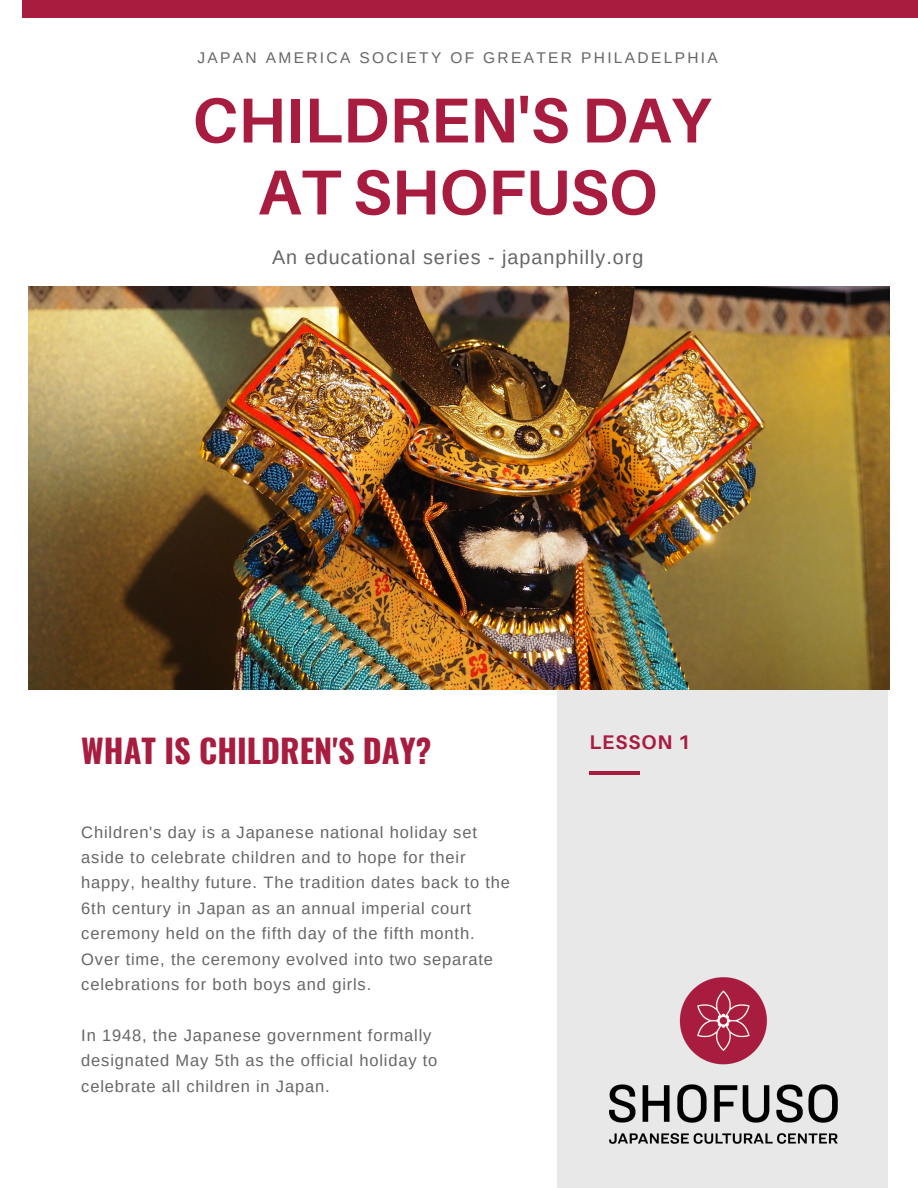
<style>
.page{position:relative;width:918px;height:1188px;background:#fff}
.page>*{position:absolute;margin:0;border:0;box-sizing:border-box;transform-origin:0 0}
.t1{font:700 63.45px/72px "Aileron";color:#a81d3f;text-align:center}
.t2{font:700 32.4px "Oswald";color:#a81d3f}
.t3{font:19.8px "Arimo";letter-spacing:.05em;color:#666}
.t4{font:700 19.8px "Aileron";letter-spacing:.05em;color:#a81d3f}
.t5{font:16.5px/25.3px "Arimo";letter-spacing:.05em;color:#666}
.t6{font:15.45px "Arimo";letter-spacing:.15em;color:#666}
</style>
<div class="page">
<div style="left:23px;top:0;width:895px;height:18px;background:#a81d3f"></div>
<div style="left:558px;top:674px;width:330px;height:514px;background:#e8e8e8"></div>
<img style="left:29px;top:286px;width:860px;height:403px">
<hr style="left:589px;top:771px;width:51px;height:4px;background:#a81d3f">
<img style="left:609px;top:977px;width:229px;height:167px">
<p class="t6" style="left:197px;top:49px;width:522px">JAPAN AMERICA SOCIETY OF GREATER PHILADELPHIA</p>
<h1 class="t1" style="left:192px;top:83px;width:520px">CHILDREN'S DAY<br>AT SHOFUSO</h1>
<p class="t3" style="left:272px;top:246px;width:373px">An educational series - japanphilly.org</p>
<h2 class="t2" style="left:81px;top:725px;width:352px">WHAT IS CHILDREN'S DAY?</h2>
<p class="t5" style="left:81px;top:819px;width:430px">Children's day is a Japanese national holiday set aside to celebrate children and to hope for their happy, healthy future. The tradition dates back to the 6th century in Japan as an annual imperial court ceremony held on the fifth day of the fifth month.<br>Over time, the ceremony evolved into two separate celebrations for both boys and girls.</p>
<p class="t5" style="left:81px;top:1022px;width:358px">In 1948, the Japanese government formally designated May 5th as the official holiday to celebrate all children in Japan.</p>
<p class="t4" style="left:589px;top:730px;width:103px">LESSON 1</p>
</div>
